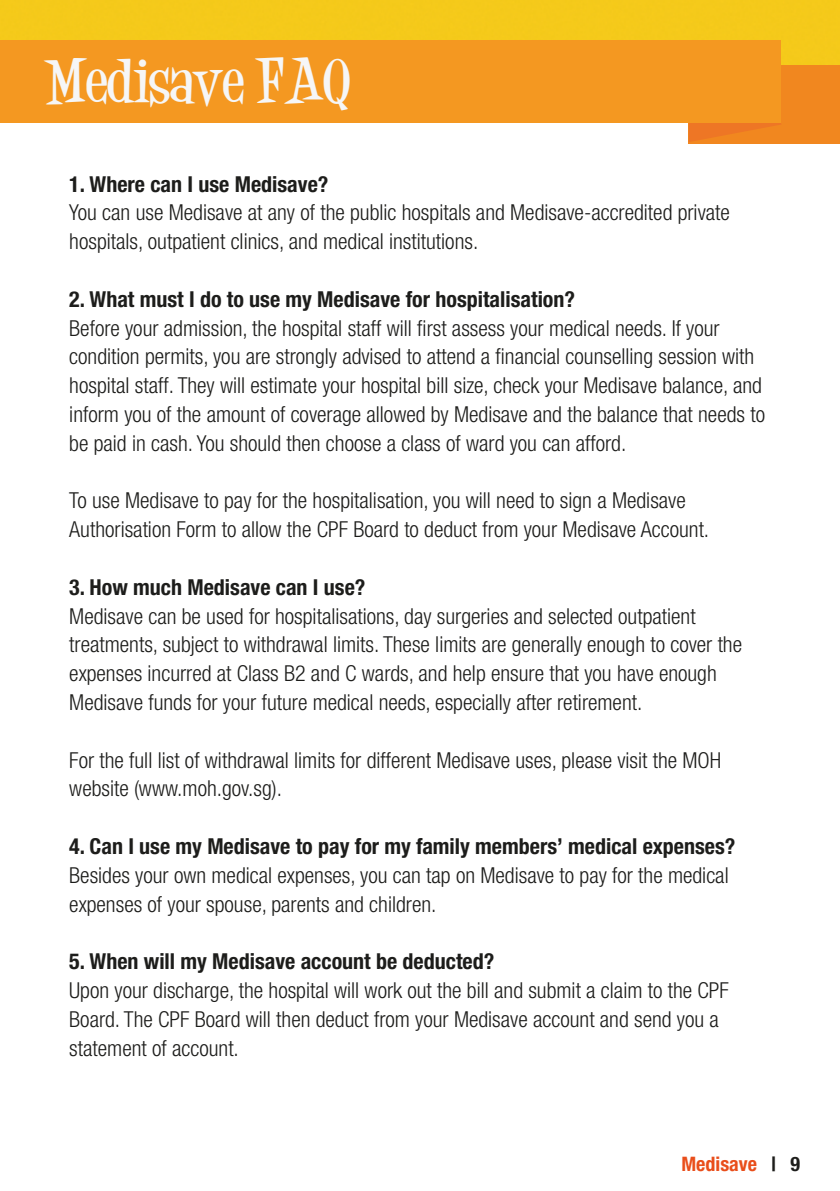
<style>
.page{position:relative;width:840px;height:1191px;background:#fff}
.page>*{position:absolute;margin:0;border:0;box-sizing:border-box;transform-origin:0 0}
.t1{font:700 48px "Desigers";color:#f6f6f6}
.t2{font:300 condensed 22px/28.8px "Helvetica Neue LT Std";color:#1d1d1b}
.t3{font:700 condensed 22px "Helvetica Neue LT Std";color:#1d1d1b}
.t4{font:700 condensed 20px "Helvetica Neue LT Std";color:#e94e1b}
.s1{color:#1d1d1b}
</style>
<div class="page">
<div style="left:0;top:0;width:839px;height:65px;background:#f5c91a"></div>
<div style="left:688px;top:65px;width:151px;height:79px;background:#f1871f"></div>
<svg style="left:688px;top:104px;width:93px;height:38px"></svg>
<div style="left:0;top:40px;width:780px;height:82px;background:#f49821"></div>
<h1 class="t1" style="left:45px;top:46px;width:306px">Medisave FAQ</h1>
<p class="t3" style="left:69px;top:170px;width:260px">1. Where can I use Medisave?</p>
<p class="t2" style="left:69px;top:198px;width:661px">You can use Medisave at any of the public hospitals and Medisave-accredited private hospitals, outpatient clinics, and medical institutions.</p>
<p class="t3" style="left:69px;top:285px;width:507px">2. What must I do to use my Medisave for hospitalisation?</p>
<p class="t2" style="left:69px;top:313px;width:697px">Before your admission, the hospital staff will first assess your medical needs. If your condition permits, you are strongly advised to attend a financial counselling session with hospital staff. They will estimate your hospital bill size, check your Medisave balance, and inform you of the amount of coverage allowed by Medisave and the balance that needs to be paid in cash. You should then choose a class of ward you can afford.</p>
<p class="t2" style="left:69px;top:486px;width:641px">To use Medisave to pay for the hospitalisation, you will need to sign a Medisave<br>Authorisation Form to allow the CPF Board to deduct from your Medisave Account.</p>
<p class="t3" style="left:69px;top:573px;width:297px">3. How much Medisave can I use?</p>
<p class="t2" style="left:69px;top:601px;width:674px">Medisave can be used for hospitalisations, day surgeries and selected outpatient treatments, subject to withdrawal limits. These limits are generally enough to cover the expenses incurred at Class B2 and C wards, and help ensure that you have enough Medisave funds for your future medical needs, especially after retirement.</p>
<p class="t2" style="left:69px;top:745px;width:653px">For the full list of withdrawal limits for different Medisave uses, please visit the MOH website (www.moh.gov.sg).</p>
<p class="t3" style="left:69px;top:833px;width:667px">4. Can I use my Medisave to pay for my family members’ medical expenses?</p>
<p class="t2" style="left:69px;top:860px;width:660px">Besides your own medical expenses, you can tap on Medisave to pay for the medical expenses of your spouse, parents and children.</p>
<p class="t3" style="left:69px;top:948px;width:426px">5. When will my Medisave account be deducted?</p>
<p class="t2" style="left:69px;top:975px;width:660px">Upon your discharge, the hospital will work out the bill and submit a claim to the CPF<br>Board. The CPF Board will then deduct from your Medisave account and send you a statement of account.</p>
<p class="t4" style="left:681px;top:1151px;width:120px">Medisave <span class="s1">| 9</span></p>
</div>
